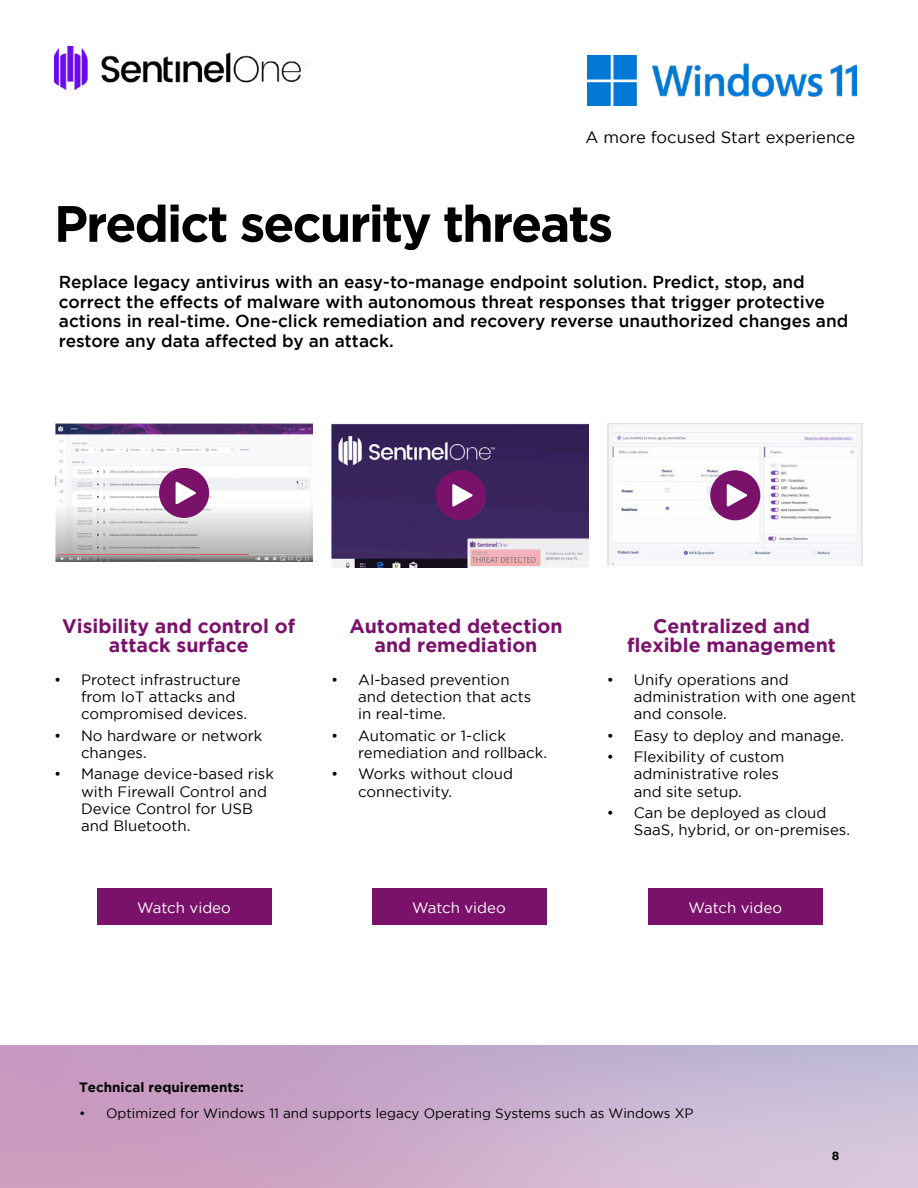
<style>
.page{position:relative;width:918px;height:1188px;background:#fff}
.page>*{position:absolute;margin:0;border:0;box-sizing:border-box;transform-origin:0 0}
.t1{font:700 51px "Gotham";letter-spacing:-.04em;color:#000}
.t2{font:700 19.5px/19.5px "Gotham";color:#7a126b;text-align:center}
.t3{font:500 17.25px/19.5px "Gotham";color:#000}
.t4{font:16.5px "Gotham";color:#000}
.t5{font:15px/17.2px "Gotham";color:#000}
.t6{font:15px "Gotham";color:#fff}
.t7{font:13.5px "Gotham";color:#000}
.t8{font:700 13.5px "Gotham";color:#000}
.t9{font:700 12px "Gotham";color:#000}
</style>
<div class="page">
<div style="left:648px;top:888px;width:174px;height:37px;background:#7a126b"></div>
<div style="left:372px;top:888px;width:174px;height:37px;background:#7a126b"></div>
<img style="left:56px;top:424px;width:257px;height:137px">
<img style="left:331px;top:423px;width:257px;height:144px">
<img style="left:607px;top:423px;width:256px;height:143px">
<div style="left:159px;top:468px;width:50px;height:50px;background:#7a126b;border-radius:50%"></div>
<svg style="left:176px;top:481px;width:20px;height:23px"></svg>
<div style="left:436px;top:470px;width:50px;height:50px;background:#7a126b;border-radius:50%"></div>
<svg style="left:452px;top:484px;width:21px;height:23px"></svg>
<div style="left:710px;top:470px;width:50px;height:50px;background:#7a126b;border-radius:50%"></div>
<svg style="left:727px;top:484px;width:20px;height:23px"></svg>
<div style="left:97px;top:888px;width:174px;height:37px;background:#7a126b"></div>
<img style="left:587px;top:55px;width:269px;height:50px">
<img style="left:54px;top:47px;width:252px;height:42px">
<p class="t4" style="left:585px;top:128px;width:271px">A more focused Start experience</p>
<h1 class="t1" style="left:54px;top:194px;width:561px">Predict security threats</h1>
<p class="t3" style="left:59px;top:272px;width:791px">Replace legacy antivirus with an easy-to-manage endpoint solution. Predict, stop, and correct the effects of malware with autonomous threat responses that trigger protective actions in real-time. One-click remediation and recovery reverse unauthorized changes and restore any data affected by an attack.</p>
<h2 class="t2" style="left:62px;top:616px;width:234px">Visibility and control of attack surface</h2>
<p class="t5" style="left:81px;top:670px;width:168px;text-indent:-27px">• Protect infrastructure from IoT attacks and compromised devices.</p>
<p class="t5" style="left:81px;top:726px;width:183px;text-indent:-27px">• No hardware or network changes.</p>
<p class="t5" style="left:81px;top:765px;width:195px;text-indent:-27px">• Manage device-based risk with Firewall Control and<br>Device Control for USB and Bluetooth.</p>
<p class="t6" style="left:137px;top:900px;width:95px">Watch video</p>
<h2 class="t2" style="left:349px;top:616px;width:215px">Automated detection and remediation</h2>
<p class="t5" style="left:358px;top:670px;width:175px;text-indent:-27px">• AI-based prevention and detection that acts in real-time.</p>
<p class="t5" style="left:358px;top:726px;width:190px;text-indent:-27px">• Automatic or 1-click remediation and rollback.</p>
<p class="t5" style="left:358px;top:765px;width:156px;text-indent:-27px">• Works without cloud connectivity.</p>
<h2 class="t2" style="left:627px;top:616px;width:211px">Centralized and flexible management</h2>
<p class="t5" style="left:634px;top:670px;width:224px;text-indent:-27px">• Unify operations and administration with one agent and console.</p>
<p class="t5" style="left:607px;top:726px;width:239px">• Easy to deploy and manage.</p>
<p class="t5" style="left:634px;top:748px;width:152px;text-indent:-27px">• Flexibility of custom administrative roles and site setup.</p>
<p class="t5" style="left:634px;top:804px;width:218px;text-indent:-27px">• Can be deployed as cloud<br>SaaS, hybrid, or on-premises.</p>
<p class="t6" style="left:412px;top:899px;width:95px">Watch video</p>
<p class="t6" style="left:689px;top:899px;width:95px">Watch video</p>
<p class="t8" style="left:79px;top:1080px;width:166px">Technical requirements:</p>
<p class="t7" style="left:79px;top:1106px;width:616px">• Optimized for Windows 11 and supports legacy Operating Systems such as Windows XP</p>
<p class="t9" style="left:832px;top:1149px;width:9px">8</p>
</div>
